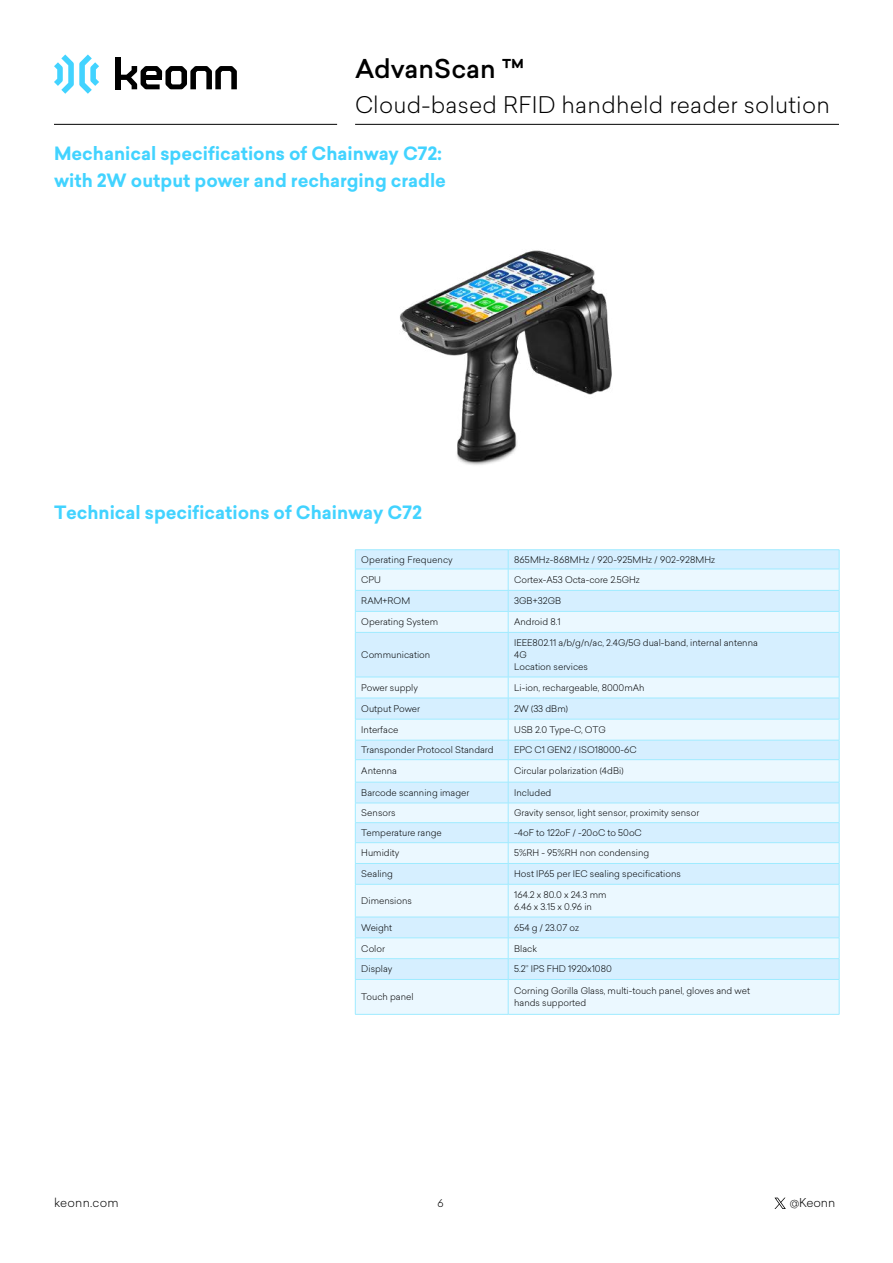
<style>
.page{position:relative;width:893px;height:1263px;background:#fff}
.page>*{position:absolute;margin:0;border:0;box-sizing:border-box;transform-origin:0 0}
.t1{font:500 25.5px "Sailec";color:#000}
.t2{font:300 22.5px "Sailec";letter-spacing:.01em;color:#000}
.t3{font:700 18px/27px "Sailec";color:#42d3ff}
.t4{font:300 12px "Sailec";letter-spacing:.01em;color:#000}
.t5{font:300 10.5px "Sailec";color:#000}
.t6{font:300 9px/12px "Sailec";color:#000}
</style>
<div class="page">
<svg style="left:54px;top:54px;width:45px;height:40px"></svg>
<div style="left:116px;top:57px;width:5px;height:32px;background:#000"></div>
<svg style="left:121px;top:66px;width:116px;height:23px"></svg>
<hr style="left:355px;top:124px;width:484px;height:1px;background:#000">
<hr style="left:54px;top:124px;width:283px;height:1px;background:#000">
<svg style="left:774px;top:1197px;width:12px;height:12px"></svg>
<img style="left:400px;top:250px;width:212px;height:215px">
<svg style="left:356px;top:550px;width:483px;height:19px;fill:#d6efff"></svg>
<svg style="left:356px;top:570px;width:483px;height:444px;fill:#ebf8ff"></svg>
<hr style="left:355px;top:590px;width:153px;height:1px;background:#9febff">
<hr style="left:508px;top:590px;width:331px;height:1px;background:#9febff">
<hr style="left:355px;top:633px;width:1px;height:44px;background:#9febff">
<hr style="left:508px;top:633px;width:1px;height:44px;background:#9febff">
<hr style="left:839px;top:633px;width:1px;height:44px;background:#9febff">
<hr style="left:355px;top:611px;width:153px;height:1px;background:#9febff">
<hr style="left:355px;top:632px;width:153px;height:1px;background:#9febff">
<hr style="left:508px;top:611px;width:331px;height:1px;background:#9febff">
<hr style="left:508px;top:632px;width:331px;height:1px;background:#9febff">
<hr style="left:508px;top:719px;width:331px;height:1px;background:#9febff">
<hr style="left:508px;top:740px;width:331px;height:1px;background:#9febff">
<hr style="left:355px;top:719px;width:153px;height:1px;background:#9febff">
<hr style="left:355px;top:740px;width:153px;height:1px;background:#9febff">
<hr style="left:355px;top:759px;width:153px;height:1px;background:#9febff">
<hr style="left:355px;top:782px;width:153px;height:1px;background:#9febff">
<hr style="left:508px;top:759px;width:331px;height:1px;background:#9febff">
<hr style="left:508px;top:782px;width:331px;height:1px;background:#9febff">
<hr style="left:508px;top:803px;width:331px;height:1px;background:#9febff">
<hr style="left:508px;top:822px;width:331px;height:1px;background:#9febff">
<hr style="left:355px;top:803px;width:153px;height:1px;background:#9febff">
<hr style="left:355px;top:822px;width:153px;height:1px;background:#9febff">
<hr style="left:355px;top:842px;width:153px;height:1px;background:#9febff">
<hr style="left:355px;top:863px;width:153px;height:1px;background:#9febff">
<hr style="left:508px;top:842px;width:331px;height:1px;background:#9febff">
<hr style="left:508px;top:863px;width:331px;height:1px;background:#9febff">
<hr style="left:355px;top:549px;width:153px;height:1px;background:#9febff">
<svg style="left:355px;top:550px;width:1px;height:82px"></svg>
<hr style="left:355px;top:569px;width:153px;height:1px;background:#9febff">
<hr style="left:508px;top:549px;width:331px;height:1px;background:#9febff">
<svg style="left:508px;top:550px;width:1px;height:82px"></svg>
<svg style="left:839px;top:550px;width:1px;height:82px"></svg>
<hr style="left:508px;top:569px;width:331px;height:1px;background:#9febff">
<hr style="left:355px;top:677px;width:153px;height:1px;background:#9febff">
<svg style="left:355px;top:677px;width:1px;height:207px"></svg>
<hr style="left:355px;top:698px;width:153px;height:1px;background:#9febff">
<hr style="left:508px;top:677px;width:331px;height:1px;background:#9febff">
<svg style="left:508px;top:677px;width:1px;height:207px"></svg>
<svg style="left:839px;top:677px;width:1px;height:207px"></svg>
<hr style="left:508px;top:698px;width:331px;height:1px;background:#9febff">
<hr style="left:355px;top:884px;width:153px;height:1px;background:#9febff">
<hr style="left:355px;top:884px;width:1px;height:33px;background:#9febff">
<hr style="left:355px;top:917px;width:153px;height:1px;background:#9febff">
<hr style="left:508px;top:884px;width:331px;height:1px;background:#9febff">
<hr style="left:508px;top:884px;width:1px;height:33px;background:#9febff">
<hr style="left:839px;top:884px;width:1px;height:33px;background:#9febff">
<hr style="left:508px;top:917px;width:331px;height:1px;background:#9febff">
<hr style="left:355px;top:937px;width:153px;height:1px;background:#9febff">
<svg style="left:355px;top:917px;width:1px;height:62px"></svg>
<hr style="left:355px;top:958px;width:153px;height:1px;background:#9febff">
<hr style="left:508px;top:937px;width:331px;height:1px;background:#9febff">
<svg style="left:508px;top:917px;width:1px;height:62px"></svg>
<svg style="left:839px;top:917px;width:1px;height:62px"></svg>
<hr style="left:508px;top:958px;width:331px;height:1px;background:#9febff">
<hr style="left:355px;top:979px;width:153px;height:1px;background:#9febff">
<hr style="left:355px;top:980px;width:1px;height:34px;background:#9febff">
<hr style="left:355px;top:1014px;width:153px;height:1px;background:#9febff">
<hr style="left:508px;top:979px;width:331px;height:1px;background:#9febff">
<hr style="left:508px;top:980px;width:1px;height:34px;background:#9febff">
<hr style="left:839px;top:980px;width:1px;height:34px;background:#9febff">
<hr style="left:508px;top:1014px;width:331px;height:1px;background:#9febff">
<h1 class="t1" style="left:355px;top:51px;width:171px">AdvanScan ™</h1>
<h2 class="t2" style="left:355px;top:89px;width:476px">Cloud-based RFID handheld reader solution</h2>
<h3 class="t3" style="left:54px;top:140px;width:394px">Mechanical specifications of Chainway C72: with 2W output power and recharging cradle</h3>
<h3 class="t3" style="left:54px;top:499px;width:369px">Technical specifications of Chainway C72</h3>
<p class="t6" style="left:361px;top:553px;width:93px">Operating Frequency</p>
<p class="t6" style="left:514px;top:553px;width:203px">865MHz-868MHz / 920-925MHz / 902-928MHz</p>
<p class="t6" style="left:361px;top:573px;width:21px">CPU</p>
<p class="t6" style="left:514px;top:573px;width:127px">Cortex-A53 Octa-core 2.5GHz</p>
<p class="t6" style="left:361px;top:595px;width:50px">RAM+ROM</p>
<p class="t6" style="left:514px;top:595px;width:49px">3GB+32GB</p>
<p class="t6" style="left:361px;top:616px;width:78px">Operating System</p>
<p class="t6" style="left:514px;top:616px;width:48px">Android 8.1</p>
<p class="t6" style="left:361px;top:648px;width:71px">Communication</p>
<p class="t6" style="left:514px;top:636px;width:245px">IEEE802.11 a/b/g/n/ac, 2.4G/5G dual-band, internal antenna<br>4G<br>Location services</p>
<p class="t6" style="left:361px;top:681px;width:58px">Power supply</p>
<p class="t6" style="left:514px;top:681px;width:132px">Li-ion, rechargeable, 8000mAh</p>
<p class="t6" style="left:361px;top:702px;width:60px">Output Power</p>
<p class="t6" style="left:514px;top:702px;width:55px">2W (33 dBm)</p>
<p class="t6" style="left:361px;top:723px;width:39px">Interface</p>
<p class="t6" style="left:514px;top:723px;width:93px">USB 2.0 Type-C, OTG</p>
<p class="t6" style="left:361px;top:744px;width:134px">Transponder Protocol Standard</p>
<p class="t6" style="left:514px;top:744px;width:124px">EPC C1 GEN2 / ISO18000-6C</p>
<p class="t6" style="left:361px;top:765px;width:37px">Antenna</p>
<p class="t6" style="left:514px;top:765px;width:111px">Circular polarization (4dBi)</p>
<p class="t6" style="left:361px;top:786px;width:110px">Barcode scanning imager</p>
<p class="t6" style="left:514px;top:786px;width:39px">Included</p>
<p class="t6" style="left:361px;top:807px;width:36px">Sensors</p>
<p class="t6" style="left:514px;top:807px;width:187px">Gravity sensor, light sensor, proximity sensor</p>
<p class="t6" style="left:361px;top:826px;width:82px">Temperature range</p>
<p class="t6" style="left:514px;top:826px;width:129px">-4oF to 122oF / -20oC to 50oC</p>
<p class="t6" style="left:361px;top:847px;width:40px">Humidity</p>
<p class="t6" style="left:514px;top:847px;width:137px">5%RH - 95%RH non condensing</p>
<p class="t6" style="left:361px;top:868px;width:33px">Sealing</p>
<p class="t6" style="left:514px;top:868px;width:168px">Host IP65 per IEC sealing specifications</p>
<p class="t6" style="left:361px;top:894px;width:52px">Dimensions</p>
<p class="t6" style="left:514px;top:888px;width:94px">164.2 x 80.0 x 24.3 mm<br>6.46 x 3.15 x 0.96 in</p>
<p class="t6" style="left:361px;top:921px;width:32px">Weight</p>
<p class="t6" style="left:514px;top:921px;width:66px">654 g / 23.07 oz</p>
<p class="t6" style="left:361px;top:942px;width:25px">Color</p>
<p class="t6" style="left:514px;top:942px;width:24px">Black</p>
<p class="t6" style="left:361px;top:963px;width:33px">Display</p>
<p class="t6" style="left:514px;top:963px;width:99px">5.2’’ IPS FHD 1920x1080</p>
<p class="t6" style="left:361px;top:991px;width:54px">Touch panel</p>
<p class="t6" style="left:514px;top:985px;width:237px">Corning Gorilla Glass, multi-touch panel, gloves and wet hands supported</p>
<h3 class="t4" style="left:54px;top:1194px;width:66px">keonn.com</h3>
<p class="t5" style="left:438px;top:1196px;width:8px">6</p>
<h3 class="t4" style="left:790px;top:1194px;width:47px">@Keonn</h3>
</div>
